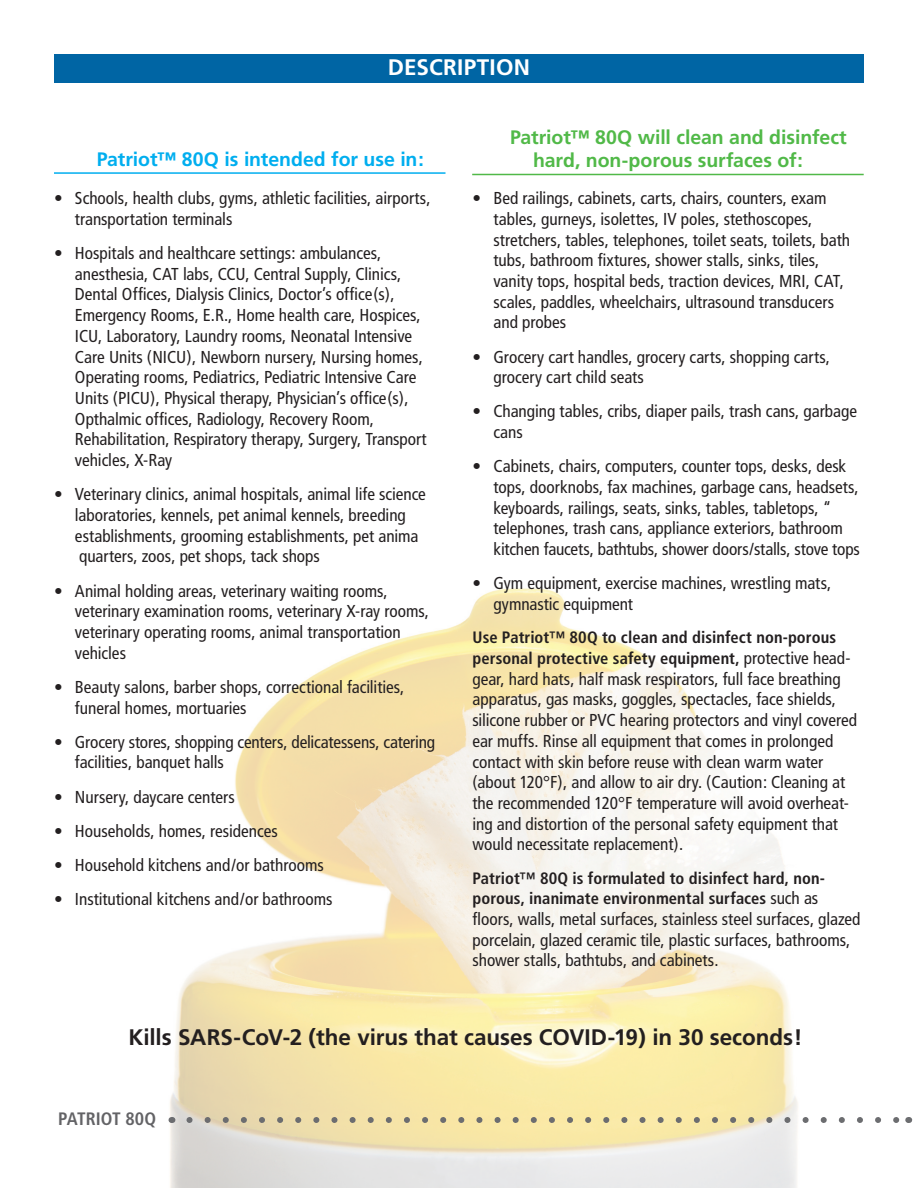
<style>
.page{position:relative;width:918px;height:1188px;background:#fff}
.page>*{position:absolute;margin:0;border:0;box-sizing:border-box;transform-origin:0 0}
.INTRO{font:700 22.5px "Frutiger";letter-spacing:-.005em;color:#231f20}
.characters{font:700 22.5px "Frutiger";letter-spacing:.01em;color:#fff}
.Tech_Bold{font:700 19.5px/23.4px "Frutiger";letter-spacing:-.005em;color:#51b948}
.Tech_Bold-2{font:700 19.5px "Frutiger";letter-spacing:-.005em;color:#00aeef}
.phone_number{font:700 condensed 18px "Frutiger";color:#636366}
.tech_data{font:condensed 17.25px/20.7px "Frutiger";letter-spacing:-.005em;color:#231f20}
.tech_data-2{font:700 condensed 16.5px/20.7px "Frutiger";letter-spacing:.005em;color:#231f20}
.s1{font-weight:400;font-size:17.25px}
</style>
<div class="page">
<img style="left:168px;top:588px;width:745px;height:600px">
<div style="left:54px;top:54px;width:810px;height:29px;background:#0065a4"></div>
<svg style="left:189px;top:1117px;width:710px;height:6px"></svg>
<hr style="left:54px;top:172px;width:392px;height:2px;background:#00aeef">
<hr style="left:472px;top:174px;width:392px;height:1px;background:#51b948">
<p class="characters" style="left:388px;top:54px;width:144px">DESCRIPTION</p>
<p class="Tech_Bold-2" style="left:97px;top:147px;width:329px">Patriot™ 80Q is intended for use in:</p>
<p class="tech_data" style="left:75px;top:188px;width:357px;text-indent:-21px">• Schools, health clubs, gyms, athletic facilities, airports, transportation terminals</p>
<p class="tech_data" style="left:75px;top:243px;width:353px;text-indent:-21px">• Hospitals and healthcare settings: ambulances, anesthesia, CAT labs, CCU, Central Supply, Clinics, Dental Offices, Dialysis Clinics, Doctor’s office(s), Emergency Rooms, E.R., Home health care, Hospices, ICU, Laboratory, Laundry rooms, Neonatal Intensive Care Units (NICU), Newborn nursery, Nursing homes, Operating rooms, Pediatrics, Pediatric Intensive Care Units (PICU), Physical therapy, Physician’s office(s), Opthalmic offices, Radiology, Recovery Room, Rehabilitation, Respiratory therapy, Surgery, Transport vehicles, X-Ray</p>
<p class="tech_data" style="left:75px;top:484px;width:352px;text-indent:-21px">• Veterinary clinics, animal hospitals, animal life science laboratories, kennels, pet animal kennels, breeding establishments, grooming establishments, pet anima quarters, zoos, pet shops, tack shops</p>
<p class="tech_data" style="left:75px;top:580px;width:356px;text-indent:-21px">• Animal holding areas, veterinary waiting rooms, veterinary examination rooms, veterinary X-ray rooms, veterinary operating rooms, animal transportation vehicles</p>
<p class="tech_data" style="left:75px;top:677px;width:331px;text-indent:-21px">• Beauty salons, barber shops, correctional facilities, funeral homes, mortuaries</p>
<p class="tech_data" style="left:75px;top:732px;width:362px;text-indent:-21px">• Grocery stores, shopping centers, delicatessens, catering facilities, banquet halls</p>
<p class="tech_data" style="left:54px;top:786px;width:182px">• Nursery, daycare centers</p>
<p class="tech_data" style="left:54px;top:821px;width:225px">• Households, homes, residences</p>
<p class="tech_data" style="left:54px;top:855px;width:271px">• Household kitchens and/or bathrooms</p>
<p class="tech_data" style="left:54px;top:889px;width:280px">• Institutional kitchens and/or bathrooms</p>
<p class="Tech_Bold" style="left:533px;top:125px;width:315px;text-indent:-23px">Patriot™ 80Q will clean and disinfect hard, non-porous surfaces of:</p>
<p class="tech_data" style="left:493px;top:188px;width:358px;text-indent:-21px">• Bed railings, cabinets, carts, chairs, counters, exam tables, gurneys, isolettes, IV poles, stethoscopes, stretchers, tables, telephones, toilet seats, toilets, bath tubs, bathroom fixtures, shower stalls, sinks, tiles, vanity tops, hospital beds, traction devices, MRI, CAT, scales, paddles, wheelchairs, ultrasound transducers and probes</p>
<p class="tech_data" style="left:493px;top:346px;width:338px;text-indent:-21px">• Grocery cart handles, grocery carts, shopping carts, grocery cart child seats</p>
<p class="tech_data" style="left:493px;top:401px;width:365px;text-indent:-21px">• Changing tables, cribs, diaper pails, trash cans, garbage cans</p>
<p class="tech_data" style="left:493px;top:456px;width:368px;text-indent:-21px">• Cabinets, chairs, computers, counter tops, desks, desk tops, doorknobs, fax machines, garbage cans, headsets, keyboards, railings, seats, sinks, tables, tabletops, “ telephones, trash cans, appliance exteriors, bathroom kitchen faucets, bathtubs, shower doors/stalls, stove tops</p>
<p class="tech_data" style="left:493px;top:573px;width:339px;text-indent:-21px">• Gym equipment, exercise machines, wrestling mats, gymnastic equipment</p>
<p class="tech_data-2" style="left:472px;top:627px;width:379px">Use Patriot™ 80Q to clean and disinfect non-porous personal protective safety equipment, <span class="s1">protective head-</span></p>
<p class="tech_data" style="left:472px;top:669px;width:386px">gear, hard hats, half mask respirators, full face breathing apparatus, gas masks, goggles, spectacles, face shields, silicone rubber or PVC hearing protectors and vinyl covered ear muffs. Rinse all equipment that comes in prolonged contact with skin before reuse with clean warm water (about 120°F), and allow to air dry. (Caution: Cleaning at the recommended 120°F temperature will avoid overheat&shy;ing and distortion of the personal safety equipment that would necessitate replacement).</p>
<p class="tech_data-2" style="left:472px;top:868px;width:354px">Patriot™ 80Q is formulated to disinfect hard, non&shy;porous, inanimate environmental surfaces <span class="s1">such as</span></p>
<p class="tech_data" style="left:472px;top:909px;width:390px">floors, walls, metal surfaces, stainless steel surfaces, glazed porcelain, glazed ceramic tile, plastic surfaces, bathrooms, shower stalls, bathtubs, and cabinets.</p>
<p class="INTRO" style="left:128px;top:1024px;width:676px">Kills SARS-CoV-2 (the virus that causes COVID-19) in 30 seconds!</p>
<p class="phone_number" style="left:58px;top:1108px;width:99px">PATRIOT 80Q</p>
</div>
